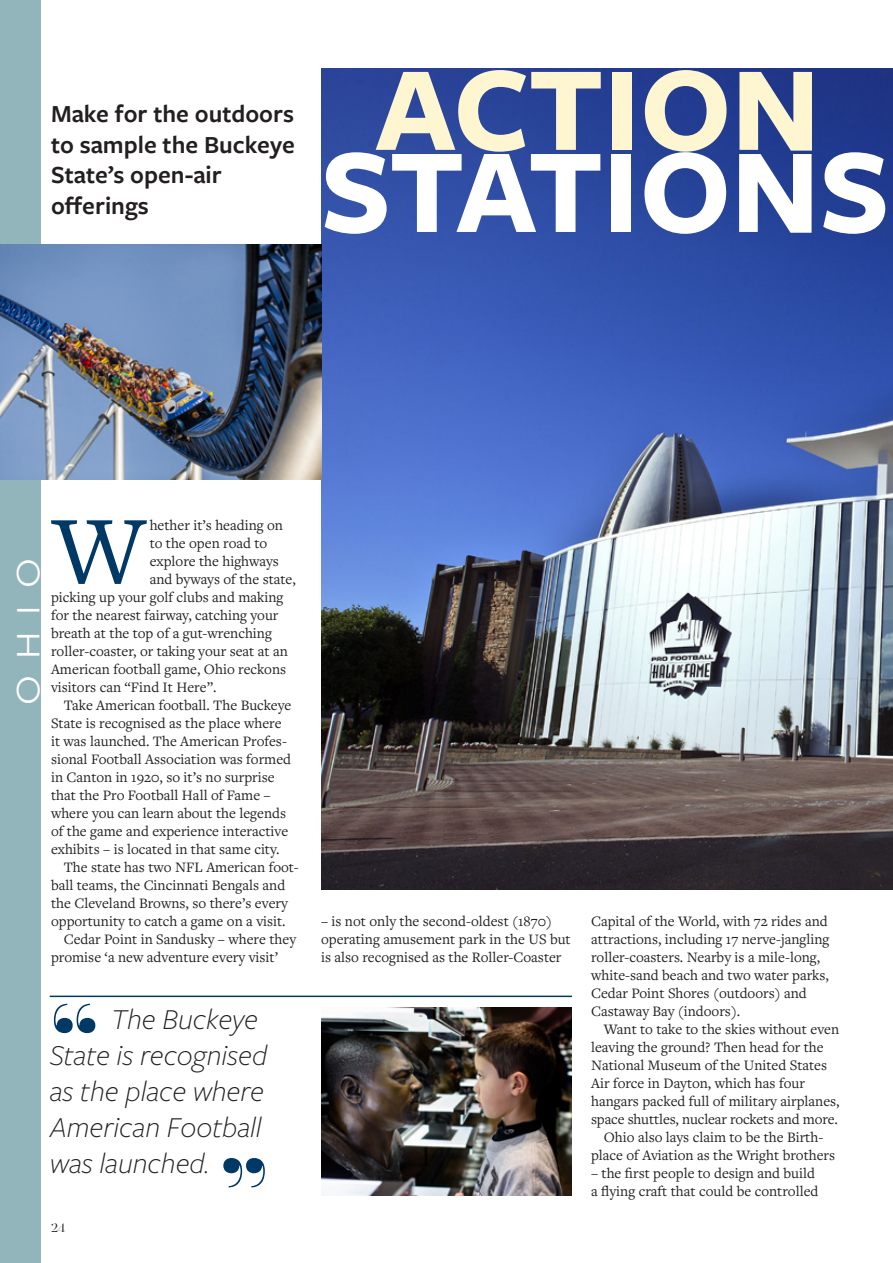
<style>
.page{position:relative;width:893px;height:1263px;background:#fff}
.page>*{position:absolute;margin:0;border:0;box-sizing:border-box;transform-origin:0 0}
.t1{font:700 124.65px "Freight Sans Pro";color:#fff}
.t2{font:700 124.65px "Freight Sans Pro";color:#fef6d1}
.t3{font:900 105px "Revista Stencil";color:#003965}
.t4{font:101.4px "Freight Text Pro";color:#003965}
.t5{font:35.7px "Freight Sans Pro";color:#fff;scale:1.18 1}
.t6{font:italic 300 30px/36px "Freight Sans Pro";color:#231f20}
.t7{font:600 25.5px/30.6px "Freight Sans Pro";color:#231f20}
.t8{font:15px/18px "Freight Text Pro";color:#231f20}
.t9{font:13.5px "Revista Stencil";color:#231f20}
</style>
<div class="page">
<div style="left:0;top:0;width:40px;height:1263px;background:#92b4bb"></div>
<img style="left:321px;top:68px;width:572px;height:821px">
<img style="left:0;top:244px;width:321px;height:235px">
<hr style="left:50px;top:995px;width:522px;height:2px;background:#003965">
<img style="left:321px;top:1008px;width:251px;height:188px">
<h3 class="t7" style="left:51px;top:97px;width:245px">Make for the outdoors to sample the Buckeye<br>State’s open-air offerings</h3>
<h1 class="t2" style="left:375px;top:23px;width:446px">ACTION</h1>
<h1 class="t1" style="left:321px;top:106px;width:570px">STATIONS</h1>
<h3 class="t5" style="left:4px;top:705px;width:126px;rotate:-90deg">OHIO</h3>
<h3 class="t4" style="left:53px;top:484px;width:95px">W</h3>
<p class="t8" style="left:150px;top:515px;width:135px">hether it’s heading on</p>
<p class="t8" style="left:150px;top:533px;width:119px">to the open road to</p>
<p class="t8" style="left:150px;top:551px;width:131px">explore the highways</p>
<p class="t8" style="left:150px;top:569px;width:148px">and byways of the state,</p>
<p class="t8" style="left:51px;top:587px;width:234px">picking up your golf clubs and making</p>
<p class="t8" style="left:51px;top:605px;width:229px">for the nearest fairway, catching your</p>
<p class="t8" style="left:51px;top:623px;width:222px">breath at the top of a gut-wrenching</p>
<p class="t8" style="left:51px;top:641px;width:238px">roller-coaster, or taking your seat at an</p>
<p class="t8" style="left:51px;top:659px;width:237px">American football game, Ohio reckons</p>
<p class="t8" style="left:51px;top:677px;width:167px">visitors can “Find It Here”.</p>
<p class="t8" style="left:64px;top:695px;width:229px">Take American football. The Buckeye</p>
<p class="t8" style="left:51px;top:713px;width:232px">State is recognised as the place where</p>
<p class="t8" style="left:51px;top:731px;width:237px">it was launched. The American Profes-</p>
<p class="t8" style="left:51px;top:749px;width:242px">sional Football Association was formed</p>
<p class="t8" style="left:51px;top:767px;width:225px">in Canton in 1920, so it’s no surprise</p>
<p class="t8" style="left:51px;top:785px;width:221px">that the Pro Football Hall of Fame –</p>
<p class="t8" style="left:51px;top:803px;width:237px">where you can learn about the legends</p>
<p class="t8" style="left:51px;top:821px;width:239px">of the game and experience interactive</p>
<p class="t8" style="left:51px;top:839px;width:230px">exhibits – is located in that same city.</p>
<p class="t8" style="left:64px;top:857px;width:236px">The state has two NFL American foot-</p>
<p class="t8" style="left:51px;top:875px;width:236px">ball teams, the Cincinnati Bengals and</p>
<p class="t8" style="left:51px;top:893px;width:238px">the Cleveland Browns, so there’s every</p>
<p class="t8" style="left:51px;top:911px;width:236px">opportunity to catch a game on a visit.</p>
<p class="t8" style="left:64px;top:929px;width:234px">Cedar Point in Sandusky – where they</p>
<p class="t8" style="left:51px;top:947px;width:229px">promise ‘a new adventure every visit’</p>
<h2 class="t3" style="left:50px;top:980px;width:51px">“</h2>
<h3 class="t6" style="left:50px;top:1000px;width:219px;text-indent:62px">The Buckeye<br>State is recognised as the place where<br>American Football was launched.</h3>
<h2 class="t3" style="left:220px;top:1134px;width:51px">”</h2>
<p class="t9" style="left:51px;top:1220px;width:16px">24</p>
<p class="t8" style="left:321px;top:911px;width:251px">– is not only the second-oldest (1870) operating amusement park in the US but is also recognised as the Roller-Coaster</p>
<p class="t8" style="left:591px;top:911px;width:240px">Capital of the World, with 72 rides and attractions, including 17 nerve-jangling roller-coasters. Nearby is a mile-long, white-sand beach and two water parks, Cedar Point Shores (outdoors) and Castaway Bay (indoors).</p>
<p class="t8" style="left:604px;top:1019px;width:237px">Want to take to the skies without even</p>
<p class="t8" style="left:591px;top:1037px;width:234px">leaving the ground? Then head for the</p>
<p class="t8" style="left:591px;top:1055px;width:237px">National Museum of the United States</p>
<p class="t8" style="left:591px;top:1073px;width:215px">Air force in Dayton, which has four</p>
<p class="t8" style="left:591px;top:1091px;width:250px">hangars packed full of military airplanes,</p>
<p class="t8" style="left:591px;top:1109px;width:248px">space shuttles, nuclear rockets and more.</p>
<p class="t8" style="left:604px;top:1127px;width:221px">Ohio also lays claim to be the Birth-</p>
<p class="t8" style="left:591px;top:1145px;width:246px">place of Aviation as the Wright brothers</p>
<p class="t8" style="left:591px;top:1163px;width:229px">– the first people to design and build a flying craft that could be controlled</p>
</div>
